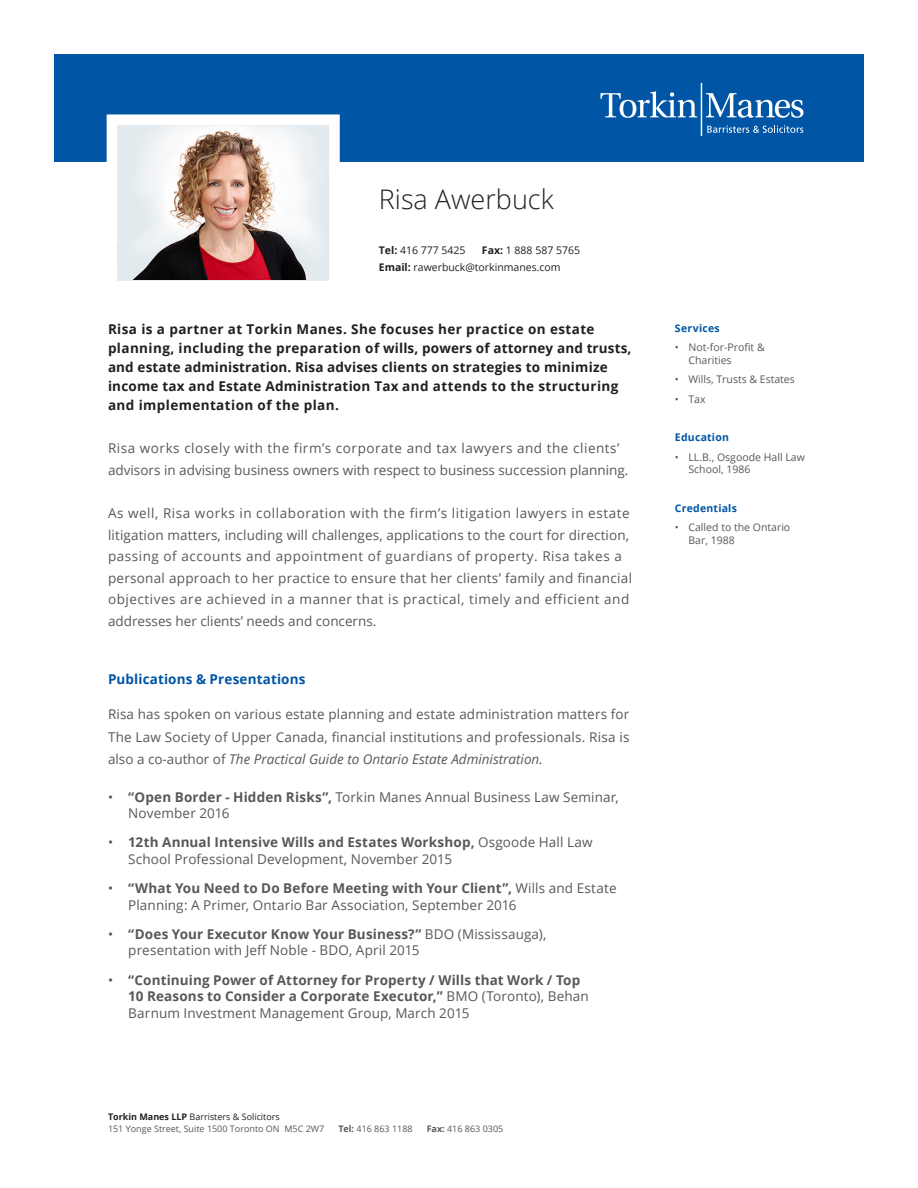
<style>
.page{position:relative;width:918px;height:1188px;background:#fff}
.page>*{position:absolute;margin:0;border:0;box-sizing:border-box;transform-origin:0 0}
.t1{font:300 27px "Open Sans";color:#231f20}
.body{font:13.5px/16.2px "Open Sans";letter-spacing:.015em;color:#57585a}
.body-2{font:13.5px/21.6px "Open Sans";letter-spacing:.04em;color:#57585a}
.body_start{font:700 13.5px/18.9px "Open Sans";letter-spacing:.03em;color:#231f20}
.t2{font:700 13.5px/16.2px "Open Sans";letter-spacing:.01em;color:#57585a}
.body-3{font:italic 13.5px "Open Sans";color:#57585a}
.body_heading{font:700 13.5px "Open Sans";letter-spacing:.01em;color:#0155a5}
.t3{font:10.5px/12.6px "Open Sans";color:#57585a}
.t4{font:10.5px "Open Sans";color:#231f20}
.sidebar_heading{font:700 10.5px "Open Sans";letter-spacing:.02em;color:#0155a5}
.t5{font:9px/12px "Open Sans";color:#57585a}
.s1{font-weight:700}
.s2{font-style:normal}
.s3{font-weight:400}
.s4{font-weight:700;color:#231f20}
.s5{color:#231f20}
</style>
<div class="page">
<div style="left:54px;top:54px;width:810px;height:108px;background:#0155a5"></div>
<svg style="left:600px;top:91px;width:97px;height:27px"></svg>
<svg style="left:706px;top:93px;width:98px;height:25px"></svg>
<hr style="left:701px;top:83px;width:1px;height:53px;background:#fff">
<svg style="left:707px;top:125px;width:96px;height:8px"></svg>
<svg style="left:106px;top:114px;width:234px;height:167px"></svg>
<p class="t1" style="left:379px;top:181px;width:176px">Risa Awerbuck</p>
<p class="t4" style="left:379px;top:243px;width:88px"><span class="s1">Tel:</span> 416 777 5425</p>
<p class="t4" style="left:482px;top:243px;width:100px"><span class="s1">Fax:</span> 1 888 587 5765</p>
<p class="t4" style="left:379px;top:260px;width:183px"><span class="s1">Email:</span> rawerbuck@torkinmanes.com</p>
<p class="body_start" style="left:108px;top:320px;width:525px">Risa is a partner at Torkin Manes. She focuses her practice on estate planning, including the preparation of wills, powers of attorney and trusts, and estate administration. Risa advises clients on strategies to minimize income tax and Estate Administration Tax and attends to the structuring and implementation of the plan.</p>
<p class="body" style="left:108px;top:437px;width:522px;line-height:21.6px">Risa works closely with the firm’s corporate and tax lawyers and the clients’ advisors in advising business owners with respect to business succession planning.</p>
<p class="body-2" style="left:108px;top:502px;width:526px">As well, Risa works in collaboration with the firm’s litigation lawyers in estate litigation matters, including will challenges, applications to the court for direction, passing of accounts and appointment of guardians of property. Risa takes a personal approach to her practice to ensure that her clients’ family and financial objectives are achieved in a manner that is practical, timely and efficient and addresses her clients’ needs and concerns.</p>
<p class="body_heading" style="left:108px;top:670px;width:199px">Publications &amp; Presentations</p>
<p class="body" style="left:108px;top:702px;width:523px;line-height:23.1px">Risa has spoken on various estate planning and estate administration matters for<br>The Law Society of Upper Canada, financial institutions and professionals. Risa is</p>
<p class="body-3" style="left:108px;top:750px;width:436px"><span class="s2">also a co-author of</span> The Practical Guide to Ontario Estate Administration.</p>
<p class="body" style="left:128px;top:788px;width:492px;text-indent:-20px">• <span class="s1">“Open Border - Hidden Risks”,</span> Torkin Manes Annual Business Law Seminar,<br>November 2016</p>
<p class="body" style="left:128px;top:834px;width:466px;text-indent:-20px">• <span class="s1">12th Annual Intensive Wills and Estates Workshop,</span> Osgoode Hall Law<br>School Professional Development, November 2015</p>
<p class="body" style="left:128px;top:880px;width:490px;text-indent:-20px">• <span class="s1">“What You Need to Do Before Meeting with Your Client”,</span> Wills and Estate<br>Planning: A Primer, Ontario Bar Association, September 2016</p>
<p class="body" style="left:128px;top:926px;width:420px;text-indent:-20px">• <span class="s1">“Does Your Executor Know Your Business?”</span> BDO (Mississauga), presentation with Jeff Noble - BDO, April 2015</p>
<p class="t2" style="left:128px;top:972px;width:462px;text-indent:-20px"><span class="s3">•</span> “Continuing Power of Attorney for Property / Wills that Work / Top<br>10 Reasons to Consider a Corporate Executor,” <span class="s3">BMO (Toronto), Behan<br>Barnum Investment Management Group, March 2015</span></p>
<p class="t5" style="left:108px;top:1111px;width:218px"><span class="s4">Torkin Manes LLP</span> <span class="s5">Barristers &amp; Solicitors<br></span>151 Yonge Street, Suite 1500 Toronto ON M5C 2W7</p>
<p class="t5" style="left:338px;top:1123px;width:76px"><span class="s1">Tel:</span> 416 863 1188</p>
<p class="t5" style="left:427px;top:1123px;width:78px"><span class="s1">Fax:</span> 416 863 0305</p>
<p class="sidebar_heading" style="left:675px;top:321px;width:46px">Services</p>
<p class="t3" style="left:688px;top:341px;width:78px;text-indent:-14px">• Not-for-Profit &amp;<br>Charities</p>
<p class="t3" style="left:675px;top:373px;width:121px">• Wills, Trusts &amp; Estates</p>
<p class="t3" style="left:675px;top:392px;width:32px">• Tax</p>
<p class="sidebar_heading" style="left:675px;top:430px;width:55px">Education</p>
<p class="t3" style="left:688px;top:450px;width:118px;text-indent:-14px">• LL.B., Osgoode Hall Law<br>School, 1986</p>
<p class="sidebar_heading" style="left:675px;top:501px;width:63px">Credentials</p>
<p class="t3" style="left:688px;top:521px;width:103px;text-indent:-14px">• Called to the Ontario<br>Bar, 1988</p>
</div>
